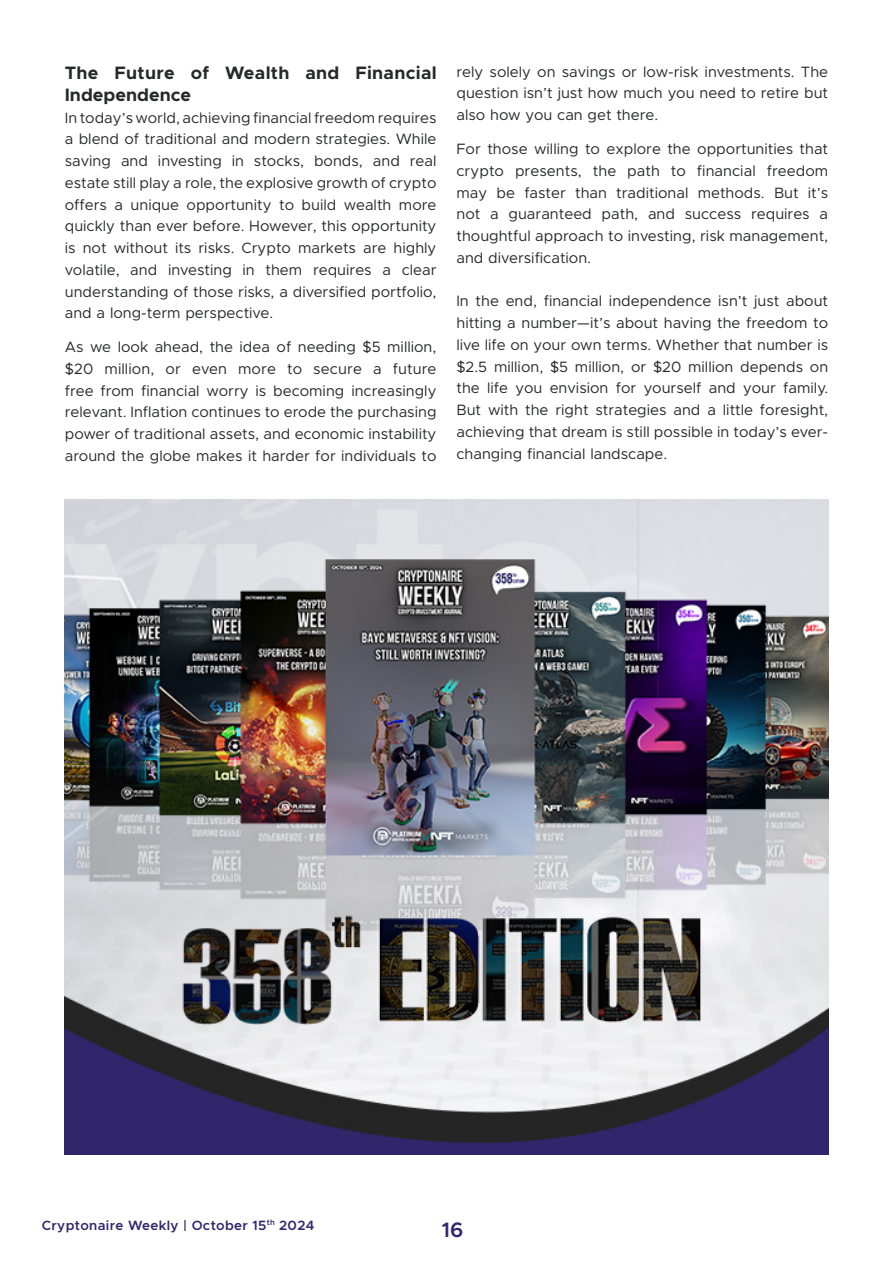
<style>
.page{position:relative;width:893px;height:1263px;background:#fff}
.page>*{position:absolute;margin:0;border:0;box-sizing:border-box;transform-origin:0 0}
.t1{font:600 21px "Metropolis";color:#31266c}
.Body_paragraph{font:700 18px/21.8px "Metropolis";letter-spacing:.015em;color:#272928}
.Body_paragraph-2{font:15px/21.8px "Metropolis";color:#272928;text-align:justify}
.t2{font:600 13.5px "Metropolis";letter-spacing:.025em;color:#31266c}
</style>
<div class="page">
<img style="left:65px;top:499px;width:763px;height:656px">
<p class="Body_paragraph" style="left:65px;top:62px;width:373px">The Future of Wealth and Financial<br>Independence</p>
<p class="Body_paragraph-2" style="left:65px;top:107px;width:373px">In today’s world, achieving financial freedom requires a blend of traditional and modern strategies. While saving and investing in stocks, bonds, and real estate still play a role, the explosive growth of crypto offers a unique opportunity to build wealth more quickly than ever before. However, this opportunity is not without its risks. Crypto markets are highly volatile, and investing in them requires a clear understanding of those risks, a diversified portfolio, and a long-term perspective.</p>
<p class="Body_paragraph-2" style="left:65px;top:336px;width:373px">As we look ahead, the idea of needing $5 million, $20 million, or even more to secure a future free from financial worry is becoming increasingly relevant. Inflation continues to erode the purchasing power of traditional assets, and economic instability around the globe makes it harder for individuals to</p>
<p class="Body_paragraph-2" style="left:456px;top:61px;width:373px">rely solely on savings or low-risk investments. The question isn’t just how much you need to retire but also how you can get there.</p>
<p class="Body_paragraph-2" style="left:456px;top:138px;width:373px">For those willing to explore the opportunities that crypto presents, the path to financial freedom may be faster than traditional methods. But it’s not a guaranteed path, and success requires a thoughtful approach to investing, risk management, and diversification.</p>
<p class="Body_paragraph-2" style="left:456px;top:290px;width:373px">In the end, financial independence isn’t just about hitting a number—it’s about having the freedom to live life on your own terms. Whether that number is $2.5 million, $5 million, or $20 million depends on the life you envision for yourself and your family.<br>But with the right strategies and a little foresight, achieving that dream is still possible in today’s ever&shy;changing financial landscape.</p>
<p class="t2" style="left:42px;top:1217px;width:274px">Cryptonaire Weekly | October 15<sup>th</sup> 2024</p>
<h1 class="t1" style="left:442px;top:1216px;width:23px">16</h1>
</div>
